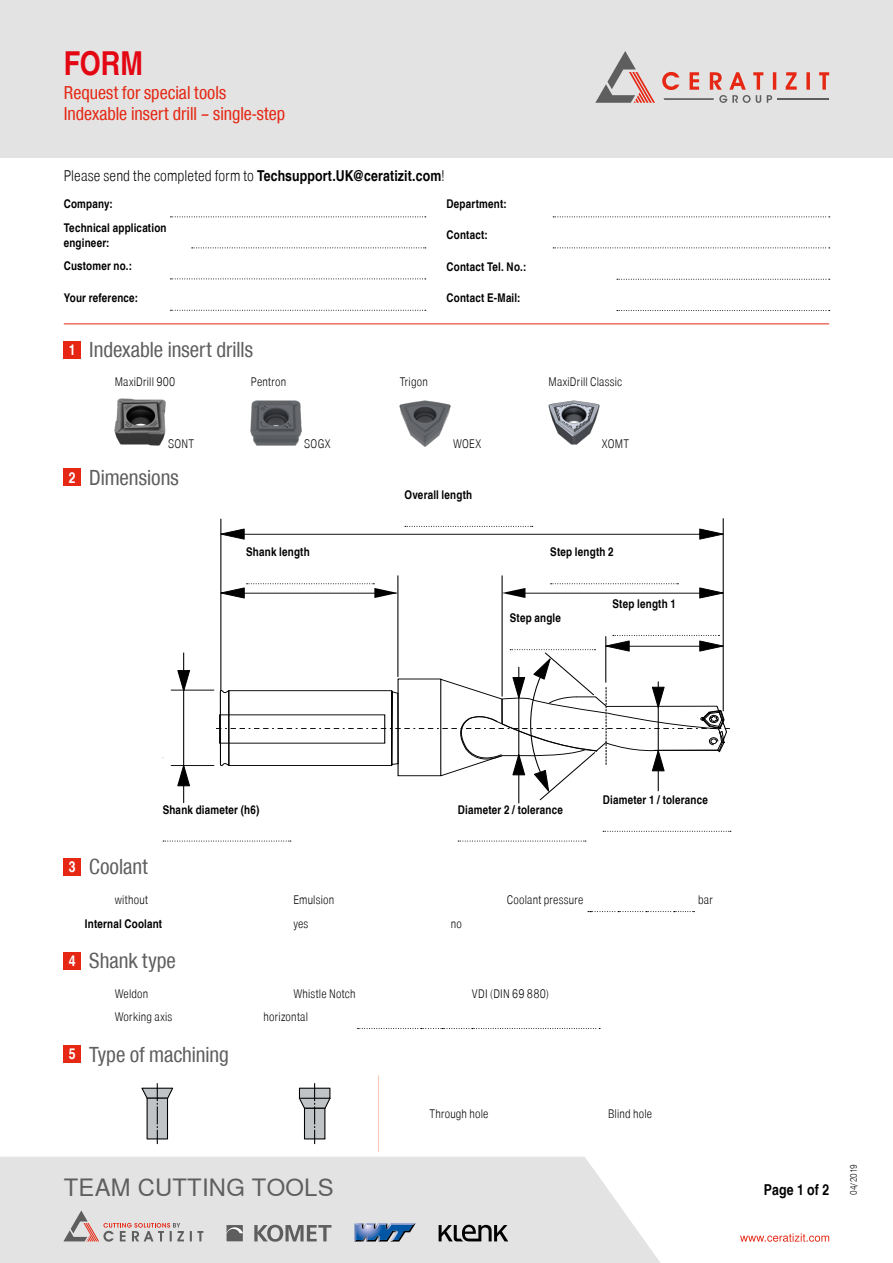
<style>
.page{position:relative;width:893px;height:1263px;background:#fff}
.page>*{position:absolute;margin:0;border:0;box-sizing:border-box;transform-origin:0 0}
.t1{font:700 33px "Nimbus Sans WNT Global Cond";color:#e30613}
.t2{font:23.85px "Nimbus Sans WNT Global";letter-spacing:.01em;color:#5f5e5e}
.t3{font:21px "Nimbus Sans WNT Global Cond";color:#5f5e5e}
.t4{font:18px/21.6px "Nimbus Sans WNT Global Cond";color:#e52713}
.t5{font:300 15px "Nimbus Sans WNT Global Cond";letter-spacing:.005em;color:#000}
.t6{font:700 15px "Nimbus Sans WNT Global Cond";letter-spacing:.005em;color:#000}
.t7{font:700 12px/15px "Nimbus Sans WNT Global Cond";letter-spacing:.015em;color:#000}
.t8{font:300 12px "Nimbus Sans WNT Global Cond";letter-spacing:.015em;color:#000}
.t9{font:300 9px "Nimbus Sans WNT Global Cond";letter-spacing:.01em;color:#000}
.s1{font-weight:700}
.s2{font-weight:700;font-size:15px;color:#fff}
</style>
<div class="page">
<div style="left:0;top:0;width:893px;height:157px;background:#e3e3e3"></div>
<svg style="left:595px;top:51px;width:60px;height:52px"></svg>
<svg style="left:662px;top:72px;width:167px;height:31px"></svg>
<div style="left:0;top:1157px;width:660px;height:106px;background:#e3e3e3"></div>
<svg style="left:740px;top:1233px;width:89px;height:9px"></svg>
<svg style="left:63px;top:1210px;width:140px;height:31px;background:#d2c8c8"></svg>
<svg style="left:254px;top:1225px;width:77px;height:17px"></svg>
<svg style="left:226px;top:1225px;width:17px;height:16px"></svg>
<svg style="left:439px;top:1225px;width:69px;height:16px"></svg>
<svg style="left:354px;top:1223px;width:62px;height:18px"></svg>
<hr style="left:64px;top:324px;width:765px;height:1px;background:#e52713">
<div style="left:64px;top:952px;width:17px;height:17px;background:#e52713"></div>
<div style="left:64px;top:858px;width:17px;height:17px;background:#e52713"></div>
<div style="left:64px;top:469px;width:17px;height:17px;background:#e52713"></div>
<div style="left:64px;top:341px;width:17px;height:17px;background:#e52713"></div>
<hr style="left:723px;top:519px;width:1px;height:192px;background:#000">
<svg style="left:699px;top:587px;width:25px;height:11px"></svg>
<svg style="left:503px;top:588px;width:22px;height:10px"></svg>
<hr style="left:221px;top:519px;width:1px;height:172px;background:#000">
<svg style="left:183px;top:652px;width:32px;height:151px"></svg>
<svg style="left:177px;top:765px;width:13px;height:21px"></svg>
<svg style="left:177px;top:670px;width:13px;height:21px"></svg>
<svg style="left:220px;top:528px;width:283px;height:107px"></svg>
<div style="left:64px;top:1045px;width:17px;height:17px;background:#e52713"></div>
<hr style="left:378px;top:1075px;width:1px;height:77px;background:#fac8b1">
<svg style="left:141px;top:1083px;width:32px;height:61px"></svg>
<svg style="left:299px;top:1083px;width:32px;height:61px"></svg>
<svg style="left:357px;top:1028px;width:243px;height:1px"></svg>
<svg style="left:588px;top:911px;width:106px;height:1px"></svg>
<svg style="left:603px;top:831px;width:128px;height:1px"></svg>
<svg style="left:458px;top:841px;width:128px;height:1px"></svg>
<svg style="left:163px;top:841px;width:128px;height:1px"></svg>
<svg style="left:216px;top:635px;width:514px;height:168px"></svg>
<svg style="left:551px;top:583px;width:127px;height:1px"></svg>
<svg style="left:221px;top:526px;width:503px;height:14px"></svg>
<svg style="left:220px;top:583px;width:178px;height:15px"></svg>
<img style="left:115px;top:399px;width:51px;height:47px">
<img style="left:251px;top:400px;width:51px;height:46px">
<img style="left:400px;top:400px;width:51px;height:46px">
<img style="left:549px;top:400px;width:51px;height:44px">
<svg style="left:617px;top:310px;width:213px;height:1px"></svg>
<svg style="left:617px;top:279px;width:213px;height:1px"></svg>
<svg style="left:553px;top:247px;width:277px;height:1px"></svg>
<svg style="left:553px;top:216px;width:277px;height:1px"></svg>
<svg style="left:170px;top:310px;width:256px;height:1px"></svg>
<svg style="left:170px;top:279px;width:256px;height:1px"></svg>
<svg style="left:192px;top:247px;width:234px;height:1px"></svg>
<svg style="left:170px;top:216px;width:256px;height:1px"></svg>
<h1 class="t1" style="left:64px;top:44px;width:81px">FORM</h1>
<h3 class="t4" style="left:64px;top:82px;width:223px">Request for special tools<br>Indexable insert drill – single-step</h3>
<p class="t5" style="left:64px;top:167px;width:382px">Please send the completed form to <span class="s1">Techsupport.UK@ceratizit.com</span>!</p>
<p class="t7" style="left:64px;top:197px;width:51px">Company:</p>
<p class="t7" style="left:64px;top:220px;width:104px">Technical application engineer:</p>
<p class="t7" style="left:64px;top:259px;width:70px">Customer no.:</p>
<p class="t7" style="left:64px;top:290px;width:76px">Your reference:</p>
<h3 class="t3" style="left:69px;top:338px;width:186px"><span class="s2">1</span> Indexable insert drills</h3>
<p class="t7" style="left:446px;top:197px;width:62px">Department:</p>
<p class="t7" style="left:446px;top:228px;width:43px">Contact:</p>
<p class="t7" style="left:446px;top:259px;width:81px">Contact Tel. No.:</p>
<p class="t7" style="left:446px;top:290px;width:76px">Contact E-Mail:</p>
<p class="t8" style="left:115px;top:375px;width:62px">MaxiDrill 900</p>
<p class="t8" style="left:251px;top:375px;width:37px">Pentron</p>
<p class="t8" style="left:400px;top:375px;width:30px">Trigon</p>
<p class="t8" style="left:549px;top:375px;width:75px">MaxiDrill Classic</p>
<p class="t8" style="left:168px;top:436px;width:28px">SONT</p>
<p class="t8" style="left:304px;top:436px;width:28px">SOGX</p>
<p class="t8" style="left:453px;top:436px;width:30px">WOEX</p>
<p class="t8" style="left:602px;top:436px;width:29px">XOMT</p>
<h3 class="t3" style="left:69px;top:465px;width:112px"><span class="s2">2</span> Dimensions</h3>
<p class="t7" style="left:246px;top:545px;width:65px">Shank length</p>
<p class="t7" style="left:405px;top:487px;width:69px">Overall length</p>
<p class="t7" style="left:550px;top:545px;width:65px">Step length 2</p>
<p class="t7" style="left:510px;top:610px;width:53px">Step angle</p>
<p class="t7" style="left:612px;top:596px;width:65px">Step length 1</p>
<p class="t7" style="left:163px;top:802px;width:98px">Shank diameter (h6)</p>
<p class="t7" style="left:458px;top:802px;width:107px">Diameter 2 / tolerance</p>
<h3 class="t3" style="left:69px;top:855px;width:81px"><span class="s2">3</span> Coolant</h3>
<p class="t7" style="left:603px;top:792px;width:107px">Diameter 1 / tolerance</p>
<p class="t8" style="left:115px;top:893px;width:35px">without</p>
<p class="t8" style="left:293px;top:893px;width:42px">Emulsion</p>
<p class="t8" style="left:507px;top:893px;width:78px">Coolant pressure</p>
<p class="t8" style="left:698px;top:893px;width:16px">bar</p>
<p class="t7" style="left:85px;top:916px;width:79px">Internal Coolant</p>
<p class="t8" style="left:293px;top:916px;width:16px">yes</p>
<p class="t8" style="left:451px;top:917px;width:13px">no</p>
<h3 class="t3" style="left:69px;top:948px;width:109px"><span class="s2">4</span> Shank type</h3>
<p class="t8" style="left:115px;top:986px;width:35px">Weldon</p>
<p class="t8" style="left:293px;top:986px;width:64px">Whistle Notch</p>
<p class="t8" style="left:472px;top:986px;width:78px">VDI (DIN 69 880)</p>
<p class="t8" style="left:115px;top:1010px;width:59px">Working axis</p>
<p class="t8" style="left:264px;top:1010px;width:46px">horizontal</p>
<h3 class="t3" style="left:69px;top:1042px;width:162px"><span class="s2">5</span> Type of machining</h3>
<h2 class="t2" style="left:64px;top:1173px;width:271px">TEAM CUTTING TOOLS</h2>
<p class="t8" style="left:429px;top:1107px;width:61px">Through hole</p>
<p class="t8" style="left:608px;top:1107px;width:46px">Blind hole</p>
<p class="t6" style="left:764px;top:1181px;width:67px">Page 1 of 2</p>
<p class="t9" style="left:848px;top:1195px;width:33px;rotate:-90deg">04/2019</p>
</div>
